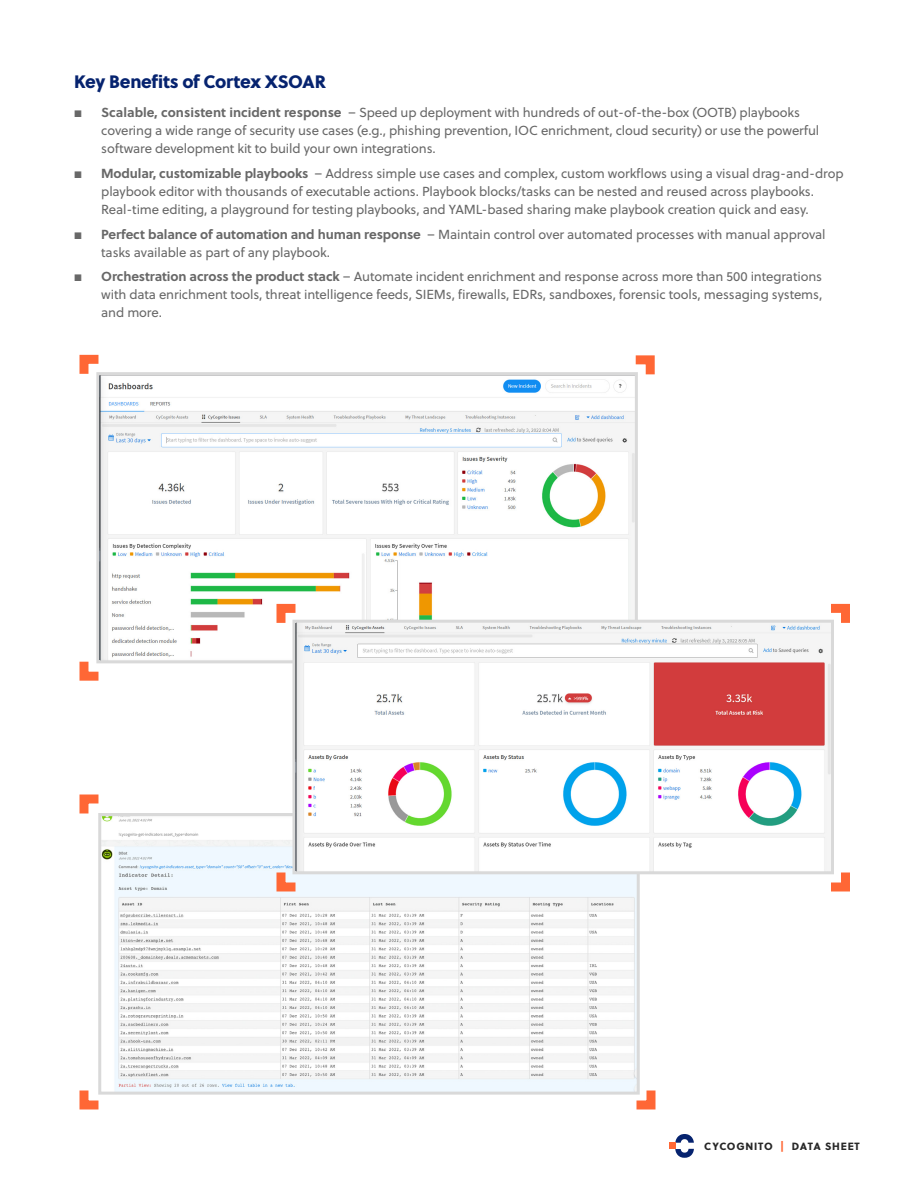
<style>
.page{position:relative;width:918px;height:1188px;background:#fff}
.page>*{position:absolute;margin:0;border:0;box-sizing:border-box;transform-origin:0 0}
.t1{font:18px "Soleil Xb";letter-spacing:-.02em;color:#06236f}
.t2{font:13.2px/18px "Soleil";letter-spacing:-.01em;color:#686868}
.t3{font:10.5px "Soleil Xb";letter-spacing:.08em;color:#272727}
.s1{font-weight:700}
.s2{color:#ff6735}
</style>
<div class="page">
<svg style="left:669px;top:1134px;width:25px;height:24px"></svg>
<svg style="left:98px;top:813px;width:542px;height:282px"></svg>
<svg style="left:79px;top:794px;width:28px;height:28px"></svg>
<svg style="left:79px;top:1082px;width:28px;height:28px"></svg>
<svg style="left:628px;top:1082px;width:28px;height:28px"></svg>
<svg style="left:96px;top:372px;width:542px;height:292px"></svg>
<svg style="left:79px;top:354px;width:28px;height:29px"></svg>
<svg style="left:79px;top:653px;width:28px;height:28px"></svg>
<svg style="left:627px;top:355px;width:28px;height:28px"></svg>
<svg style="left:272px;top:599px;width:32px;height:33px"></svg>
<svg style="left:272px;top:864px;width:32px;height:32px"></svg>
<svg style="left:831px;top:603px;width:19px;height:20px"></svg>
<svg style="left:831px;top:872px;width:19px;height:20px"></svg>
<svg style="left:291px;top:618px;width:545px;height:258px"></svg>
<h2 class="t1" style="left:74px;top:67px;width:253px">Key Benefits of Cortex XSOAR</h2>
<p class="t2" style="left:101px;top:103px;width:720px"><span class="s1">Scalable, consistent incident response</span> – Speed up deployment with hundreds of out-of-the-box (OOTB) playbooks covering a wide range of security use cases (e.g., phishing prevention, IOC enrichment, cloud security) or use the powerful software development kit to build your own integrations.</p>
<p class="t2" style="left:101px;top:164px;width:744px"><span class="s1">Modular, customizable playbooks</span> – Address simple use cases and complex, custom workflows using a visual drag-and-drop playbook editor with thousands of executable actions. Playbook blocks/tasks can be nested and reused across playbooks.<br>Real-time editing, a playground for testing playbooks, and YAML-based sharing make playbook creation quick and easy.</p>
<p class="t2" style="left:101px;top:225px;width:726px"><span class="s1">Perfect balance of automation and human response</span> – Maintain control over automated processes with manual approval tasks available as part of any playbook.</p>
<p class="t2" style="left:101px;top:267px;width:723px;text-align:justify"><span class="s1">Orchestration across the product stack</span> – Automate incident enrichment and response across more than 500 integrations with data enrichment tools, threat intelligence feeds, SIEMs, firewalls, EDRs, sandboxes, forensic tools, messaging systems, and more.</p>
<p class="t3" style="left:704px;top:1138px;width:157px">CYCOGNITO <span class="s2">|</span> DATA SHEET</p>
</div>
